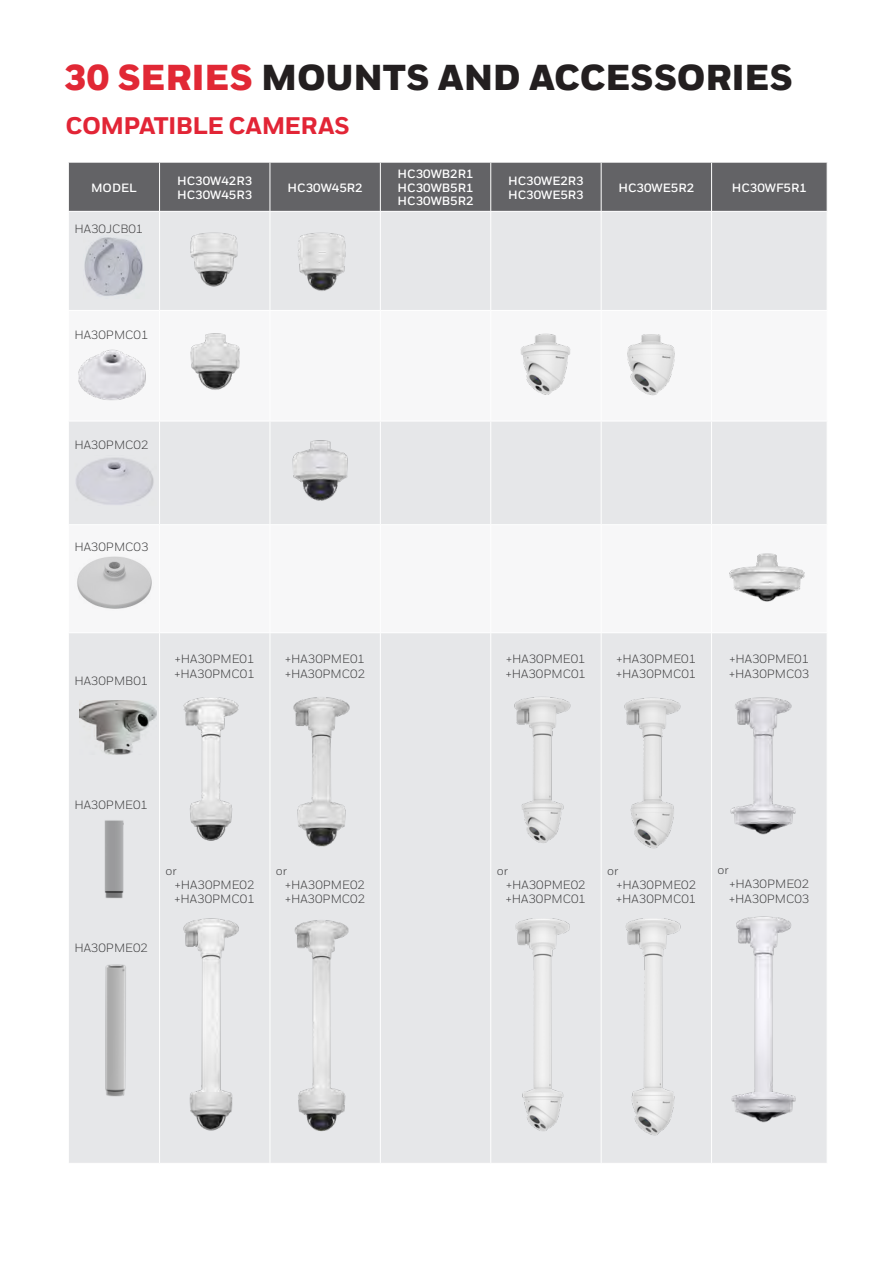
<style>
.page{position:relative;width:893px;height:1263px;background:#fff}
.page>*{position:absolute;margin:0;border:0;box-sizing:border-box;transform-origin:0 0}
.t1{font:900 36px "Honeywell Sans";letter-spacing:-.005em;color:#231f20}
.t2{font:800 24px "Honeywell Sans";letter-spacing:-.02em;color:#e22536}
.t3{font:12px/14.4px "Honeywell Sans";color:#3e3e3f}
.t4{font:700 12px/13.5px "Honeywell Sans";color:#fff}
.s1{color:#e12835}
</style>
<div class="page">
<div style="left:69px;top:163px;width:758px;height:48px;background:#636366"></div>
<div style="left:69px;top:212px;width:758px;height:951px;background:#e6e7e9"></div>
<svg style="left:69px;top:311px;width:758px;height:321px"></svg>
<hr style="left:380px;top:163px;width:1px;height:48px;background:#fff">
<hr style="left:490px;top:163px;width:1px;height:48px;background:#fff">
<hr style="left:601px;top:163px;width:1px;height:48px;background:#fff">
<hr style="left:711px;top:163px;width:1px;height:48px;background:#fff">
<hr style="left:159px;top:212px;width:1px;height:98px;background:#fff">
<hr style="left:270px;top:212px;width:1px;height:98px;background:#fff">
<hr style="left:380px;top:212px;width:1px;height:98px;background:#fff">
<hr style="left:490px;top:212px;width:1px;height:98px;background:#fff">
<hr style="left:601px;top:212px;width:1px;height:98px;background:#fff">
<hr style="left:711px;top:212px;width:1px;height:98px;background:#fff">
<hr style="left:68px;top:310px;width:92px;height:1px;background:#fff">
<hr style="left:160px;top:310px;width:110px;height:1px;background:#fff">
<hr style="left:159px;top:311px;width:1px;height:110px;background:#fff">
<hr style="left:270px;top:310px;width:110px;height:1px;background:#fff">
<hr style="left:270px;top:311px;width:1px;height:110px;background:#fff">
<hr style="left:380px;top:310px;width:111px;height:1px;background:#fff">
<hr style="left:380px;top:311px;width:1px;height:110px;background:#fff">
<hr style="left:491px;top:310px;width:110px;height:1px;background:#fff">
<hr style="left:490px;top:311px;width:1px;height:110px;background:#fff">
<hr style="left:601px;top:310px;width:111px;height:1px;background:#fff">
<hr style="left:601px;top:311px;width:1px;height:110px;background:#fff">
<hr style="left:712px;top:310px;width:115px;height:1px;background:#fff">
<hr style="left:711px;top:311px;width:1px;height:110px;background:#fff">
<hr style="left:68px;top:421px;width:92px;height:1px;background:#fff">
<hr style="left:160px;top:421px;width:110px;height:1px;background:#fff">
<hr style="left:159px;top:421px;width:1px;height:103px;background:#fff">
<hr style="left:270px;top:421px;width:110px;height:1px;background:#fff">
<hr style="left:270px;top:421px;width:1px;height:103px;background:#fff">
<hr style="left:380px;top:421px;width:111px;height:1px;background:#fff">
<hr style="left:380px;top:421px;width:1px;height:103px;background:#fff">
<hr style="left:491px;top:421px;width:110px;height:1px;background:#fff">
<hr style="left:490px;top:421px;width:1px;height:103px;background:#fff">
<hr style="left:601px;top:421px;width:111px;height:1px;background:#fff">
<hr style="left:601px;top:421px;width:1px;height:103px;background:#fff">
<hr style="left:712px;top:421px;width:115px;height:1px;background:#fff">
<hr style="left:711px;top:421px;width:1px;height:103px;background:#fff">
<hr style="left:68px;top:524px;width:92px;height:1px;background:#fff">
<hr style="left:160px;top:524px;width:110px;height:1px;background:#fff">
<hr style="left:159px;top:525px;width:1px;height:107px;background:#fff">
<hr style="left:270px;top:524px;width:110px;height:1px;background:#fff">
<hr style="left:270px;top:525px;width:1px;height:107px;background:#fff">
<hr style="left:380px;top:524px;width:111px;height:1px;background:#fff">
<hr style="left:380px;top:525px;width:1px;height:107px;background:#fff">
<hr style="left:491px;top:524px;width:110px;height:1px;background:#fff">
<hr style="left:490px;top:525px;width:1px;height:107px;background:#fff">
<hr style="left:601px;top:524px;width:111px;height:1px;background:#fff">
<hr style="left:601px;top:525px;width:1px;height:107px;background:#fff">
<hr style="left:712px;top:524px;width:115px;height:1px;background:#fff">
<hr style="left:711px;top:525px;width:1px;height:107px;background:#fff">
<hr style="left:68px;top:632px;width:92px;height:1px;background:#fff">
<hr style="left:160px;top:632px;width:110px;height:1px;background:#fff">
<hr style="left:159px;top:633px;width:1px;height:530px;background:#fff">
<hr style="left:270px;top:632px;width:110px;height:1px;background:#fff">
<hr style="left:270px;top:633px;width:1px;height:530px;background:#fff">
<hr style="left:380px;top:632px;width:111px;height:1px;background:#fff">
<hr style="left:380px;top:633px;width:1px;height:530px;background:#fff">
<hr style="left:491px;top:632px;width:110px;height:1px;background:#fff">
<hr style="left:490px;top:633px;width:1px;height:530px;background:#fff">
<hr style="left:601px;top:632px;width:111px;height:1px;background:#fff">
<hr style="left:601px;top:633px;width:1px;height:530px;background:#fff">
<hr style="left:712px;top:632px;width:115px;height:1px;background:#fff">
<hr style="left:711px;top:633px;width:1px;height:530px;background:#fff">
<hr style="left:159px;top:163px;width:1px;height:48px;background:#fff">
<hr style="left:270px;top:163px;width:1px;height:48px;background:#fff">
<img style="left:83px;top:236px;width:62px;height:62px">
<img style="left:160px;top:228px;width:110px;height:68px">
<img style="left:276px;top:227px;width:104px;height:70px">
<img style="left:76px;top:346px;width:72px;height:56px">
<img style="left:166px;top:324px;width:100px;height:74px">
<img style="left:506px;top:325px;width:80px;height:80px">
<img style="left:609px;top:321px;width:84px;height:83px">
<img style="left:74px;top:456px;width:82px;height:49px">
<img style="left:276px;top:431px;width:95px;height:75px">
<img style="left:75px;top:554px;width:79px;height:56px">
<img style="left:723px;top:540px;width:87px;height:87px">
<img style="left:80px;top:700px;width:77px;height:55px">
<img style="left:74px;top:818px;width:83px;height:83px">
<img style="left:74px;top:957px;width:84px;height:147px">
<img style="left:167px;top:693px;width:87px;height:154px">
<img style="left:166px;top:907px;width:99px;height:231px">
<img style="left:277px;top:695px;width:88px;height:156px">
<img style="left:276px;top:910px;width:104px;height:225px">
<img style="left:497px;top:684px;width:89px;height:172px">
<img style="left:497px;top:906px;width:104px;height:232px">
<img style="left:607px;top:684px;width:89px;height:172px">
<img style="left:607px;top:906px;width:104px;height:231px">
<img style="left:718px;top:687px;width:88px;height:166px">
<img style="left:718px;top:908px;width:104px;height:227px">
<h1 class="t1" style="left:64px;top:56px;width:730px"><span class="s1">30 SERIES</span> MOUNTS AND ACCESSORIES</h1>
<h2 class="t2" style="left:65px;top:111px;width:286px">COMPATIBLE CAMERAS</h2>
<p class="t4" style="left:91px;top:181px;width:47px">MODEL</p>
<p class="t4" style="left:177px;top:174px;width:77px">HC30W42R3<br>HC30W45R3</p>
<p class="t4" style="left:288px;top:181px;width:77px">HC30W45R2</p>
<p class="t3" style="left:74px;top:222px;width:71px">HA30JCB01</p>
<p class="t4" style="left:398px;top:168px;width:77px;text-align:justify">HC30WB2R1<br>HC30WB5R1<br>HC30WB5R2</p>
<p class="t4" style="left:508px;top:174px;width:77px">HC30WE2R3<br>HC30WE5R3</p>
<p class="t4" style="left:619px;top:181px;width:77px">HC30WE5R2</p>
<p class="t4" style="left:732px;top:181px;width:76px">HC30WF5R1</p>
<p class="t3" style="left:74px;top:328px;width:76px">HA30PMC01</p>
<p class="t3" style="left:74px;top:437px;width:76px">HA30PMC02</p>
<p class="t3" style="left:74px;top:540px;width:76px">HA30PMC03</p>
<p class="t3" style="left:74px;top:673px;width:76px">HA30PMB01</p>
<p class="t3" style="left:175px;top:652px;width:82px">+HA30PME01 +HA30PMC01</p>
<p class="t3" style="left:285px;top:652px;width:82px">+HA30PME01 +HA30PMC02</p>
<p class="t3" style="left:506px;top:652px;width:82px">+HA30PME01 +HA30PMC01</p>
<p class="t3" style="left:616px;top:652px;width:82px">+HA30PME01 +HA30PMC01</p>
<p class="t3" style="left:729px;top:652px;width:82px">+HA30PME01 +HA30PMC03</p>
<p class="t3" style="left:74px;top:797px;width:75px">HA30PME01</p>
<p class="t3" style="left:74px;top:941px;width:75px">HA30PME02</p>
<p class="t3" style="left:175px;top:863px;width:82px;text-indent:-9px">or +HA30PME02 +HA30PMC01</p>
<p class="t3" style="left:285px;top:863px;width:82px;text-indent:-9px">or +HA30PME02 +HA30PMC02</p>
<p class="t3" style="left:506px;top:863px;width:82px;text-indent:-9px">or +HA30PME02 +HA30PMC01</p>
<p class="t3" style="left:616px;top:863px;width:82px;text-indent:-9px">or +HA30PME02 +HA30PMC01</p>
<p class="t3" style="left:718px;top:862px;width:13px">or</p>
<p class="t3" style="left:729px;top:877px;width:82px">+HA30PME02 +HA30PMC03</p>
</div>
